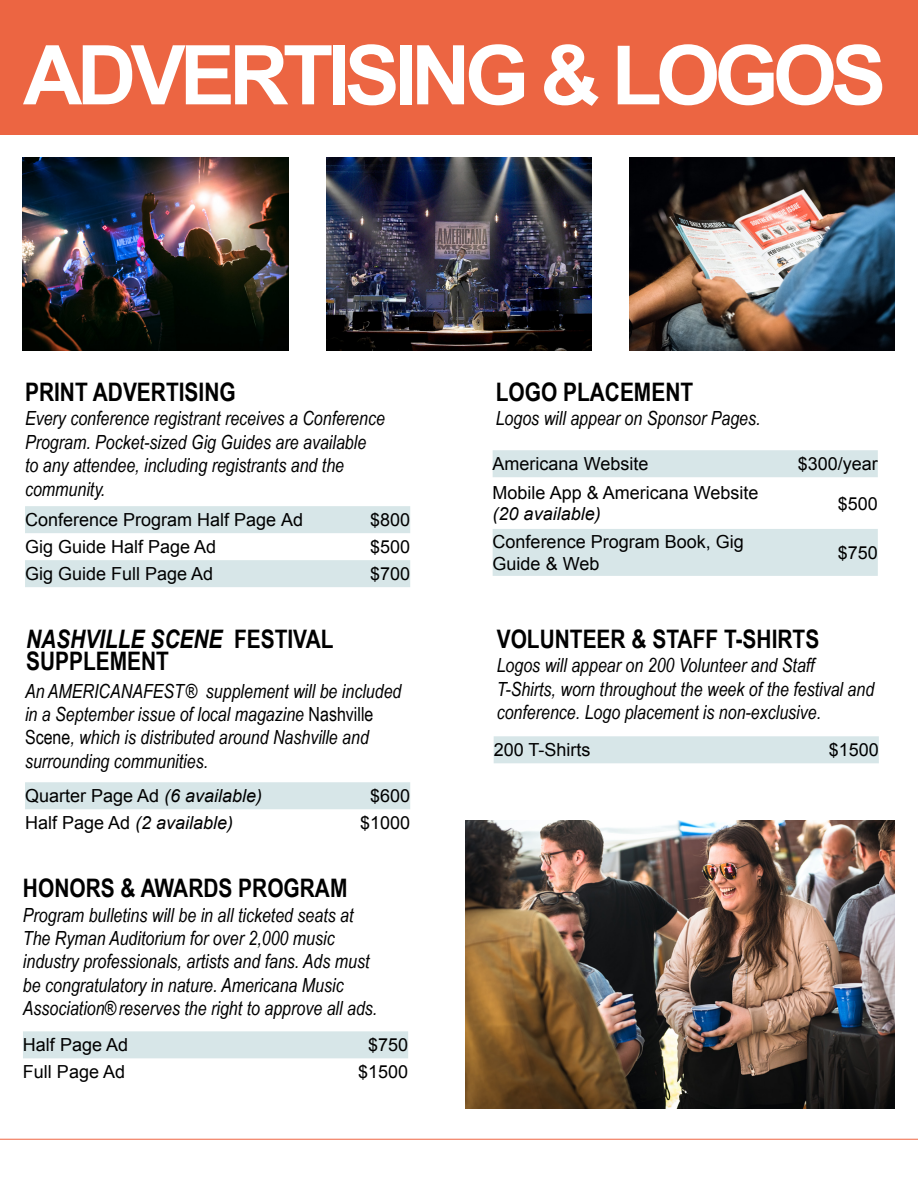
<style>
.page{position:relative;width:918px;height:1188px;background:#fff}
.page>*{position:absolute;margin:0;border:0;box-sizing:border-box;transform-origin:0 0}
.t1{font:700 82.5px "Arial";letter-spacing:-.07em;color:#fff}
.t2{font:700 25.5px/22.5px "Arial Narrow";color:#000}
.t3{font:italic 19.5px/23.4px "Arial Narrow";color:#000}
.t4{font:18px/21.6px "Arial";color:#000}
.t5{font:italic 18px "Arial";color:#000}
.s1{font-style:italic}
.s2{font-style:normal}
</style>
<div class="page">
<hr style="left:0;top:1139px;width:918px;height:1px;background:#ef6542">
<img style="left:465px;top:820px;width:429px;height:288px">
<div style="left:494px;top:736px;width:385px;height:27px;background:#d7e6e8"></div>
<svg style="left:493px;top:450px;width:385px;height:126px;fill:#d7e6e8"></svg>
<div style="left:23px;top:1031px;width:385px;height:27px;background:#d7e6e8"></div>
<svg style="left:25px;top:506px;width:385px;height:81px"></svg>
<div style="left:25px;top:782px;width:385px;height:27px;background:#d7e6e8"></div>
<img style="left:327px;top:158px;width:265px;height:193px">
<img style="left:629px;top:158px;width:265px;height:193px">
<img style="left:23px;top:158px;width:265px;height:193px">
<div style="left:0;top:0;width:918px;height:134px;background:#ec6542"></div>
<h1 class="t1" style="left:23px;top:20px;width:865px">ADVERTISING &amp; LOGOS</h1>
<h2 class="t2" style="left:25px;top:379px;width:212px">PRINT ADVERTISING</h2>
<p class="t3" style="left:25px;top:406px;width:361px">Every conference registrant receives a Conference Program. Pocket-sized Gig Guides are available<br>to any attendee, including registrants and the community.</p>
<p class="t4" style="left:25px;top:509px;width:280px">Conference Program Half Page Ad</p>
<p class="t4" style="left:370px;top:509px;width:42px">$800</p>
<p class="t4" style="left:25px;top:536px;width:193px">Gig Guide Half Page Ad</p>
<p class="t4" style="left:370px;top:536px;width:42px">$500</p>
<p class="t4" style="left:25px;top:563px;width:190px">Gig Guide Full Page Ad</p>
<p class="t4" style="left:370px;top:563px;width:42px">$700</p>
<h2 class="t2" style="left:26px;top:626px;width:309px"><span class="s1">NASHVILLE SCENE</span> FESTIVAL<br>SUPPLEMENT</h2>
<p class="t3" style="left:25px;top:679px;width:378px">An AMERICANAFEST® supplement will be included in a September issue of local magazine <span class="s2">Nashville Scene</span>, which is distributed around Nashville and surrounding communities.</p>
<p class="t4" style="left:25px;top:785px;width:239px">Quarter Page Ad <span class="s1">(6 available)</span></p>
<p class="t4" style="left:370px;top:785px;width:42px">$600</p>
<p class="t5" style="left:25px;top:811px;width:210px"><span class="s2">Half Page Ad</span> (2 available)</p>
<p class="t4" style="left:360px;top:812px;width:52px">$1000</p>
<h2 class="t2" style="left:23px;top:876px;width:326px">HONORS &amp; AWARDS PROGRAM</h2>
<p class="t3" style="left:23px;top:903px;width:356px">Program bulletins will be in all ticketed seats at The Ryman Auditorium for over 2,000 music industry professionals, artists and fans. Ads must be congratulatory in nature. Americana Music Association®reserves the right to approve all ads.</p>
<p class="t4" style="left:23px;top:1034px;width:107px">Half Page Ad</p>
<p class="t4" style="left:368px;top:1034px;width:42px">$750</p>
<p class="t4" style="left:23px;top:1061px;width:104px">Full Page Ad</p>
<p class="t4" style="left:358px;top:1061px;width:52px">$1500</p>
<h2 class="t2" style="left:496px;top:379px;width:199px">LOGO PLACEMENT</h2>
<p class="t3" style="left:496px;top:406px;width:266px">Logos will appear on Sponsor Pages.</p>
<p class="t4" style="left:493px;top:453px;width:157px">Americana Website</p>
<p class="t4" style="left:798px;top:453px;width:82px">$300/year</p>
<p class="t4" style="left:493px;top:482px;width:267px">Mobile App &amp; Americana Website</p>
<p class="t5" style="left:493px;top:502px;width:110px">(20 available)</p>
<p class="t4" style="left:838px;top:493px;width:42px">$500</p>
<p class="t4" style="left:493px;top:531px;width:253px">Conference Program Book, Gig<br>Guide &amp; Web</p>
<p class="t4" style="left:838px;top:542px;width:42px">$750</p>
<h2 class="t2" style="left:497px;top:626px;width:324px">VOLUNTEER &amp; STAFF T-SHIRTS</h2>
<p class="t3" style="left:497px;top:653px;width:379px">Logos will appear on 200 Volunteer and Staff<br>T-Shirts, worn throughout the week of the festival and conference. Logo placement is non-exclusive.</p>
<p class="t4" style="left:494px;top:739px;width:98px">200 T-Shirts</p>
<p class="t4" style="left:829px;top:739px;width:52px">$1500</p>
</div>
